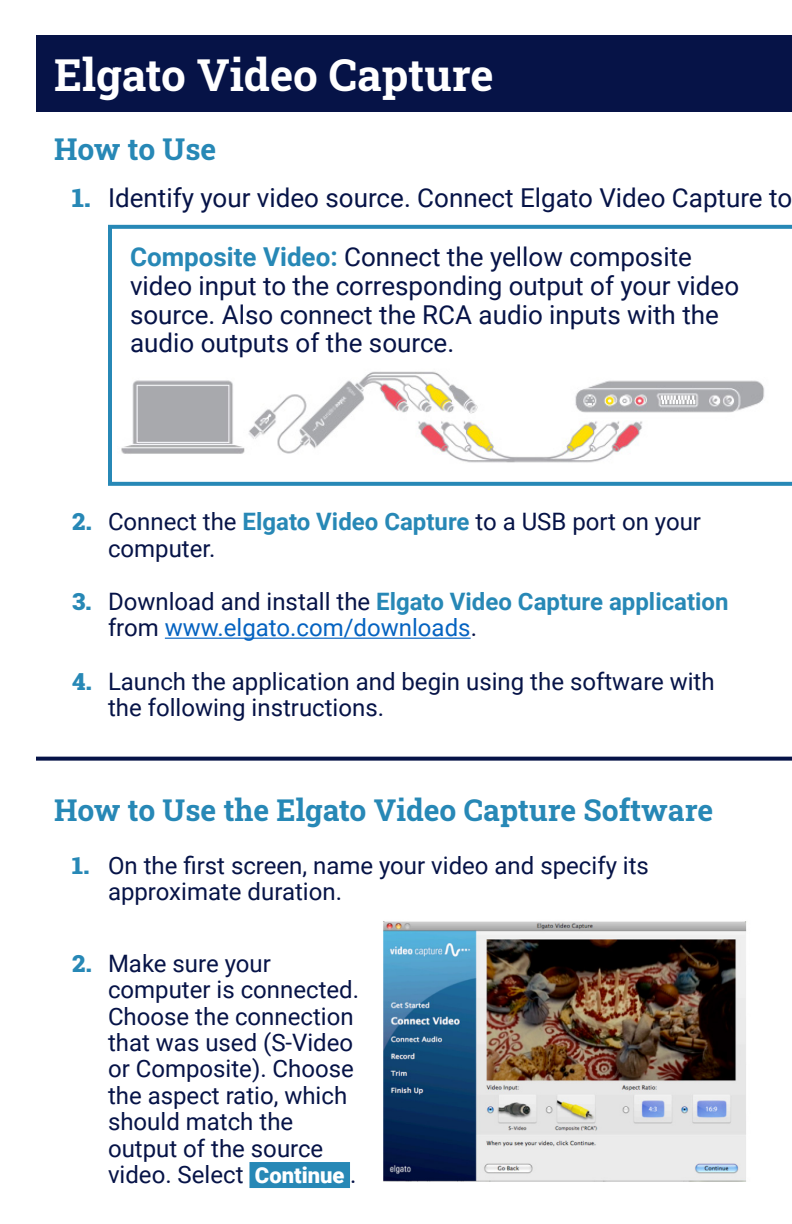
<style>
.page{position:relative;width:792px;height:1224px;background:#fff}
.page>*{position:absolute;margin:0;border:0;box-sizing:border-box;transform-origin:0 0}
.inside_item{font:700 44px "Roboto Slab";color:#fff}
.hdg{font:700 30px "Roboto Slab";color:#2788b6}
.steps{font:26px/28.6px "Roboto";color:#061347}
.t1{font:24px/26.4px "Roboto";color:#061347}
.t2{font:700 24px/26.4px "Roboto";color:#2788b6}
.s1{font-family:"Roboto Slab";font-weight:900;color:#2788b6}
.s2{font-weight:700;color:#2788b6}
.s3{font-family:"Roboto Slab";font-weight:900}
.s4{font-weight:400;color:#061347}
.s5{font-weight:400;color:#0563c1}
.s6{font-weight:900;font-size:22px;color:#fff}
</style>
<div class="page">
<div style="left:36px;top:36px;width:756px;height:76px;background:#061347"></div>
<svg style="left:108px;top:225px;width:684px;height:261px"></svg>
<img style="left:117px;top:363px;width:655px;height:109px">
<hr style="left:165px;top:638px;width:306px;height:1px;background:#0563c1">
<svg style="left:36px;top:757px;width:756px;height:4px;background:#1c2857"></svg>
<div style="left:249px;top:1162px;width:101px;height:26px;background:#2788b6"></div>
<img style="left:383px;top:921px;width:364px;height:261px">
<p class="inside_item" style="left:54px;top:45px;width:441px">Elgato Video Capture</p>
<p class="hdg" style="left:54px;top:129px;width:164px">How to Use</p>
<p class="steps" style="left:72px;top:182px;width:722px"><span class="s1">1.</span> Identify your video source. Connect Elgato Video Capture to</p>
<p class="steps" style="left:130px;top:242px;width:611px"><span class="s2">Composite Video:</span> Connect the yellow composite video input to the corresponding output of your video source. Also connect the RCA audio inputs with the audio outputs of the source.</p>
<p class="t1" style="left:108px;top:508px;width:595px;text-indent:-36px"><span class="s1">2.</span> Connect the <span class="s2">Elgato Video Capture</span> to a USB port on your computer.</p>
<p class="t2" style="left:108px;top:587px;width:622px;text-indent:-36px"><span class="s3">3.</span> <span class="s4">Download and install the</span> Elgato Video Capture application <span class="s4">from</span> <span class="s5">www.elgato.com/downloads</span><span class="s4">.</span></p>
<p class="t1" style="left:108px;top:667px;width:608px;text-indent:-36px"><span class="s1">4.</span> Launch the application and begin using the software with the following instructions.</p>
<p class="hdg" style="left:54px;top:789px;width:661px">How to Use the Elgato Video Capture Software</p>
<p class="t1" style="left:108px;top:851px;width:543px;text-indent:-36px"><span class="s1">1.</span> On the first screen, name your video and specify its approximate duration.</p>
<p class="t1" style="left:108px;top:949px;width:253px;text-indent:-36px"><span class="s1">2.</span> Make sure your computer is connected.<br>Choose the connection that was used (S-Video or Composite). Choose the aspect ratio, which should match the output of the source video. Select <span class="s6">Continue</span> .</p>
</div>
